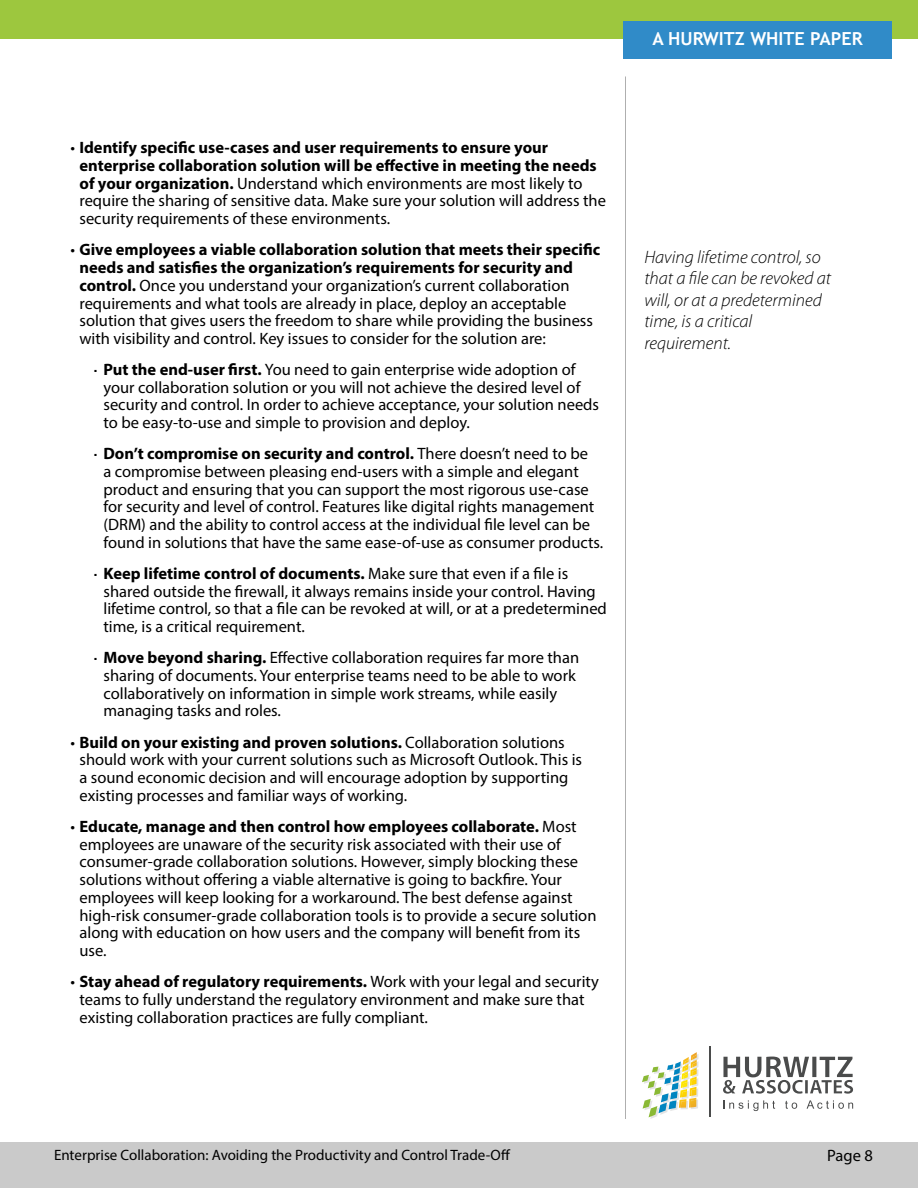
<style>
.page{position:relative;width:918px;height:1188px;background:#fff}
.page>*{position:absolute;margin:0;border:0;box-sizing:border-box;transform-origin:0 0}
.t1{font:italic 300 18px/21.6px "Myriad Pro";color:#000}
.t2{font:700 18px "Trebuchet MS";color:#fff}
.t3{font:16.5px/17.7px "Myriad Pro";color:#000}
.t4{font:15px "Myriad Pro";color:#000}
.s1{font-weight:700}
</style>
<div class="page">
<div style="left:0;top:0;width:918px;height:39px;background:#9dc73e"></div>
<div style="left:0;top:1143px;width:918px;height:45px;background:#cacaca"></div>
<div style="left:623px;top:21px;width:269px;height:38px;background:#308bc8"></div>
<hr style="left:625px;top:76px;width:1px;height:1043px;background:#afafaf">
<svg style="left:642px;top:1052px;width:57px;height:67px"></svg>
<svg style="left:723px;top:1057px;width:130px;height:37px"></svg>
<svg style="left:723px;top:1100px;width:52px;height:11px"></svg>
<svg style="left:785px;top:1101px;width:12px;height:8px"></svg>
<svg style="left:807px;top:1100px;width:46px;height:9px"></svg>
<hr style="left:710px;top:1047px;width:1px;height:70px;background:#4a4b4b">
<p class="t3" style="left:79px;top:139px;width:528px;text-indent:-9px">• <span class="s1">Identify specific use-cases and user requirements to ensure your enterprise collaboration solution will be effective in meeting the needs of your organization.</span> Understand which environments are most likely to require the sharing of sensitive data. Make sure your solution will address the security requirements of these environments.</p>
<p class="t3" style="left:79px;top:241px;width:522px;text-indent:-9px">• <span class="s1">Give employees a viable collaboration solution that meets their specific needs and satisfies the organization’s requirements for security and control.</span> Once you understand your organization’s current collaboration requirements and what tools are already in place, deploy an acceptable solution that gives users the freedom to share while providing the business with visibility and control. Key issues to consider for the solution are:</p>
<p class="t3" style="left:103px;top:360px;width:497px;text-indent:-9px">■ <span class="s1">Put the end-user first.</span> You need to gain enterprise wide adoption of your collaboration solution or you will not achieve the desired level of security and control. In order to achieve acceptance, your solution needs to be easy-to-use and simple to provision and deploy.</p>
<p class="t3" style="left:103px;top:445px;width:501px;text-indent:-9px">■ <span class="s1">Don’t compromise on security and control.</span> There doesn’t need to be<br>a compromise between pleasing end-users with a simple and elegant product and ensuring that you can support the most rigorous use-case for security and level of control. Features like digital rights management (DRM) and the ability to control access at the individual file level can be found in solutions that have the same ease-of-use as consumer products.</p>
<p class="t3" style="left:103px;top:564px;width:505px;text-indent:-9px">■ <span class="s1">Keep lifetime control of documents.</span> Make sure that even if a file is shared outside the firewall, it always remains inside your control. Having lifetime control, so that a file can be revoked at will, or at a predetermined time, is a critical requirement.</p>
<p class="t3" style="left:103px;top:649px;width:477px;text-indent:-9px">■ <span class="s1">Move beyond sharing.</span> Effective collaboration requires far more than sharing of documents. Your enterprise teams need to be able to work collaboratively on information in simple work streams, while easily managing tasks and roles.</p>
<p class="t3" style="left:79px;top:733px;width:504px;text-indent:-9px">• <span class="s1">Build on your existing and proven solutions.</span> Collaboration solutions should work with your current solutions such as Microsoft Outlook. This is a sound economic decision and will encourage adoption by supporting existing processes and familiar ways of working.</p>
<p class="t3" style="left:79px;top:817px;width:519px;text-indent:-9px">• <span class="s1">Educate, manage and then control how employees collaborate.</span> Most employees are unaware of the security risk associated with their use of consumer-grade collaboration solutions. However, simply blocking these solutions without offering a viable alternative is going to backfire. Your employees will keep looking for a workaround. The best defense against high-risk consumer-grade collaboration tools is to provide a secure solution along with education on how users and the company will benefit from its use.</p>
<p class="t3" style="left:79px;top:973px;width:521px;text-indent:-9px">• <span class="s1">Stay ahead of regulatory requirements.</span> Work with your legal and security teams to fully understand the regulatory environment and make sure that existing collaboration practices are fully compliant.</p>
<p class="t2" style="left:652px;top:28px;width:212px">A HURWITZ WHITE PAPER</p>
<p class="t1" style="left:644px;top:246px;width:188px">Having lifetime control, so that a file can be revoked at will, or at a predetermined time, is a critical requirement.</p>
<p class="t4" style="left:54px;top:1146px;width:458px">Enterprise Collaboration: Avoiding the Productivity and Control Trade-Off</p>
<p class="t3" style="left:827px;top:1146px;width:47px">Page 8</p>
</div>
